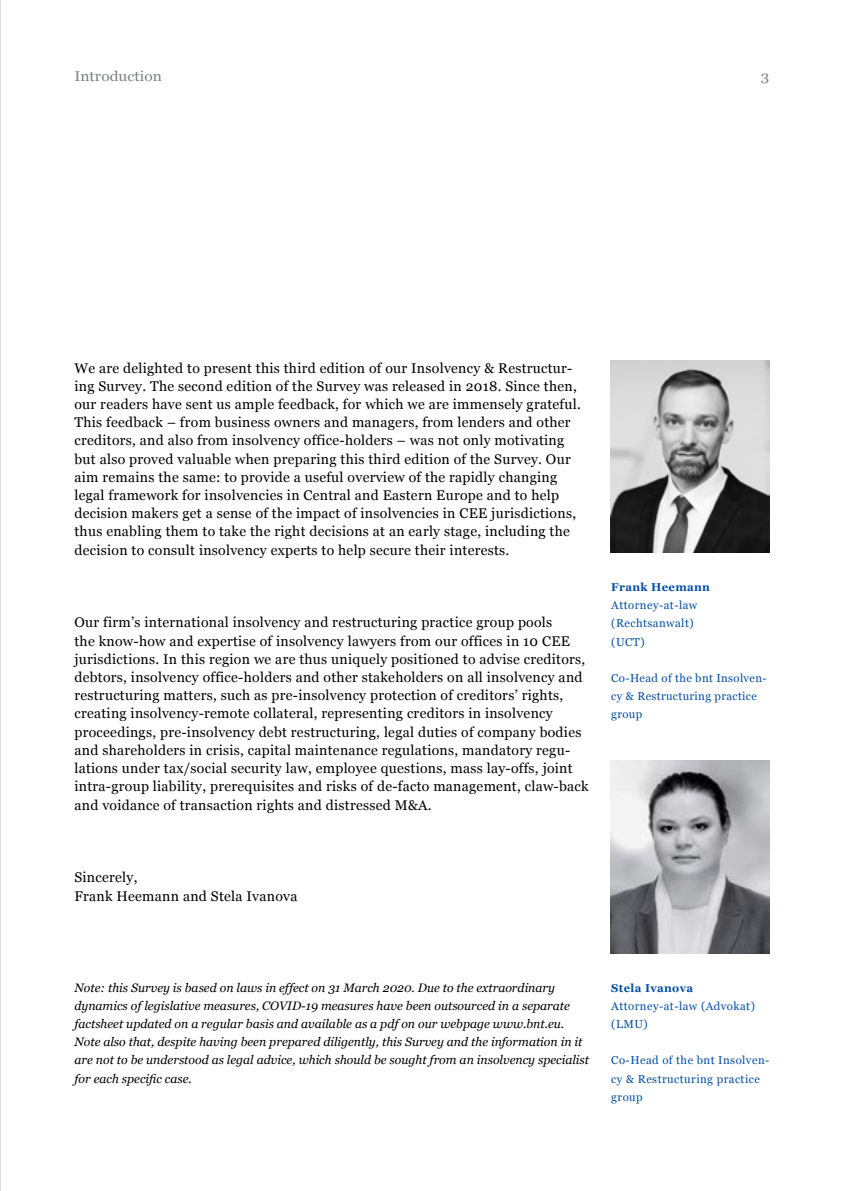
<style>
.page{position:relative;width:844px;height:1191px;background:#fff}
.page>*{position:absolute;margin:0;border:0;box-sizing:border-box;transform-origin:0 0}
.t1{font:14px/18.2px "Georgia";letter-spacing:.02em;color:#000}
.t2{font:14px "Georgia";color:#808285;scale:1.1 1}
.t3{font:14px "Georgia";color:#808285;scale:1.1 1}
.t4{font:italic 12.25px/18.2px "Georgia";color:#000}
.t5{font:11.38px/18.2px "Georgia";letter-spacing:.04em;color:#034ea2}
.t6{font:700 11.38px "Georgia";letter-spacing:.03em;color:#034ea2}
</style>
<div class="page">
<img style="left:610px;top:361px;width:159px;height:192px">
<img style="left:610px;top:761px;width:159px;height:192px">
<p class="t2" style="left:74px;top:66px;width:81px">Introduction</p>
<p class="t3" style="left:760px;top:66px;width:9px">3</p>
<p class="t1" style="left:74px;top:358px;width:507px">We are delighted to present this third edition of our Insolvency &amp; Restructur&shy;ing Survey. The second edition of the Survey was released in 2018. Since then, our readers have sent us ample feedback, for which we are immensely grateful.<br>This feedback – from business owners and managers, from lenders and other creditors, and also from insolvency office-holders – was not only motivating but also proved valuable when preparing this third edition of the Survey. Our aim remains the same: to provide a useful overview of the rapidly changing legal framework for insolvencies in Central and Eastern Europe and to help decision makers get a sense of the impact of insolvencies in CEE jurisdictions, thus enabling them to take the right decisions at an early stage, including the decision to consult insolvency experts to help secure their interests.</p>
<p class="t1" style="left:74px;top:613px;width:515px">Our firm’s international insolvency and restructuring practice group pools<br>the know-how and expertise of insolvency lawyers from our offices in 10 CEE jurisdictions. In this region we are thus uniquely positioned to advise creditors, debtors, insolvency office-holders and other stakeholders on all insolvency and restructuring matters, such as pre-insolvency protection of creditors’ rights, creating insolvency-remote collateral, representing creditors in insolvency proceedings, pre-insolvency debt restructuring, legal duties of company bodies and shareholders in crisis, capital maintenance regulations, mandatory regu&shy;lations under tax/social security law, employee questions, mass lay-offs, joint intra-group liability, prerequisites and risks of de-facto management, claw-back and voidance of transaction rights and distressed M&amp;A.</p>
<p class="t6" style="left:611px;top:578px;width:100px">Frank Heemann</p>
<p class="t5" style="left:611px;top:596px;width:87px">Attorney-at-law (Rechtsanwalt) (UCT)</p>
<p class="t5" style="left:611px;top:668px;width:157px">Co-Head of the bnt Insolven&shy;cy &amp; Restructuring practice group</p>
<p class="t1" style="left:74px;top:867px;width:224px">Sincerely,<br>Frank Heemann and Stela Ivanova</p>
<p class="t4" style="left:74px;top:978px;width:516px">Note: this Survey is based on laws in effect on 31 March 2020. Due to the extraordinary dynamics of legislative measures, COVID-19 measures have been outsourced in a separate factsheet updated on a regular basis and available as a pdf on our webpage www.bnt.eu.<br>Note also that, despite having been prepared diligently, this Survey and the information in it are not to be understood as legal advice, which should be sought from an insolvency specialist for each specific case.</p>
<p class="t6" style="left:611px;top:979px;width:83px">Stela Ivanova</p>
<p class="t5" style="left:611px;top:996px;width:145px">Attorney-at-law (Advokat) (LMU)</p>
<p class="t5" style="left:611px;top:1051px;width:160px">Co-Head of the bnt Insolven&shy;cy &amp; Restructuring practice group</p>
</div>
